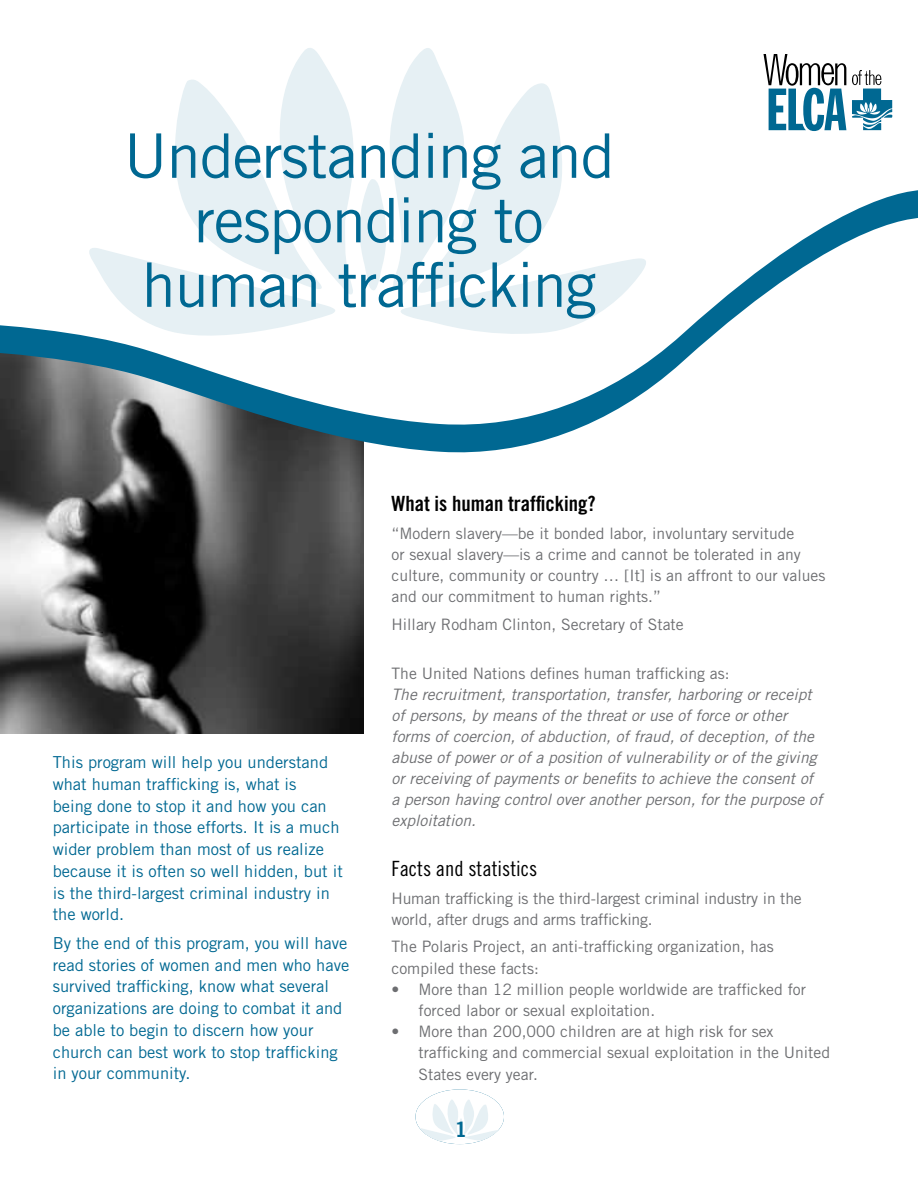
<style>
.page{position:relative;width:918px;height:1188px;background:#fff}
.page>*{position:absolute;margin:0;border:0;box-sizing:border-box;transform-origin:0 0}
.t1{font:61.5px/64.5px "Trade Gothic";letter-spacing:-.02em;color:#006892;text-align:center}
.t2{font:21px "Trade Gothic Bold Cond Twenty";color:#000}
.t3{font:21px "Trade Gothic Cond Eighteen";color:#000}
.t4{font:21px "Trade Gothic Bold Two";color:#006892}
.t5{font:16.5px/21.8px "Trade Gothic";color:#006892}
.t6{font:15.75px/21px "Trade Gothic";color:#6d6e71}
.t7{font:italic 15.75px/21px "Trade Gothic";color:#6d6e71}
</style>
<div class="page">
<svg style="left:416px;top:1089px;width:88px;height:55px"></svg>
<img style="left:0;top:452px;width:363px;height:281px">
<svg style="left:0;top:429px;width:577px;height:23px;background:#496976"></svg>
<svg style="left:0;top:54px;width:918px;height:375px"></svg>
<svg style="left:82px;top:48px;width:573px;height:299px"></svg>
<svg style="left:764px;top:54px;width:82px;height:77px"></svg>
<svg style="left:852px;top:70px;width:40px;height:60px"></svg>
<h1 class="t1" style="left:123px;top:123px;width:493px">Understanding and responding to human trafficking</h1>
<p class="t5" style="left:53px;top:751px;width:292px">This program will help you understand what human trafficking is, what is<br>being done to stop it and how you can participate in those efforts. It is a much wider problem than most of us realize because it is often so well hidden, but it is the third-largest criminal industry in the world.</p>
<p class="t5" style="left:53px;top:932px;width:298px">By the end of this program, you will have read stories of women and men who have survived trafficking, know what several organizations are doing to combat it and be able to begin to discern how your church can best work to stop trafficking in your community.</p>
<h2 class="t2" style="left:392px;top:491px;width:206px">What is human trafficking?</h2>
<p class="t6" style="left:392px;top:522px;width:435px">“Modern slavery—be it bonded labor, involuntary servitude<br>or sexual slavery—is a crime and cannot be tolerated in any culture, community or country … [It] is an affront to our values and our commitment to human rights.”</p>
<p class="t6" style="left:392px;top:613px;width:294px">Hillary Rodham Clinton, Secretary of State</p>
<p class="t6" style="left:392px;top:663px;width:340px">The United Nations defines human trafficking as:</p>
<p class="t7" style="left:392px;top:684px;width:432px">The recruitment, transportation, transfer, harboring or receipt of persons, by means of the threat or use of force or other forms of coercion, of abduction, of fraud, of deception, of the abuse of power or of a position of vulnerability or of the giving or receiving of payments or benefits to achieve the consent of a person having control over another person, for the purpose of exploitation.</p>
<h2 class="t3" style="left:392px;top:856px;width:147px">Facts and statistics</h2>
<p class="t6" style="left:392px;top:887px;width:412px">Human trafficking is the third-largest criminal industry in the world, after drugs and arms trafficking.</p>
<p class="t6" style="left:392px;top:936px;width:384px;line-height:21.6px">The Polaris Project, an anti-trafficking organization, has compiled these facts:</p>
<p class="t6" style="left:418px;top:979px;width:389px;text-indent:-27px">• More than 12 million people worldwide are trafficked for forced labor or sexual exploitation.</p>
<p class="t6" style="left:418px;top:1020px;width:413px;text-indent:-27px">• More than 200,000 children are at high risk for sex trafficking and commercial sexual exploitation in the United<br>States every year.</p>
<h2 class="t4" style="left:455px;top:1116px;width:14px">1</h2>
</div>
